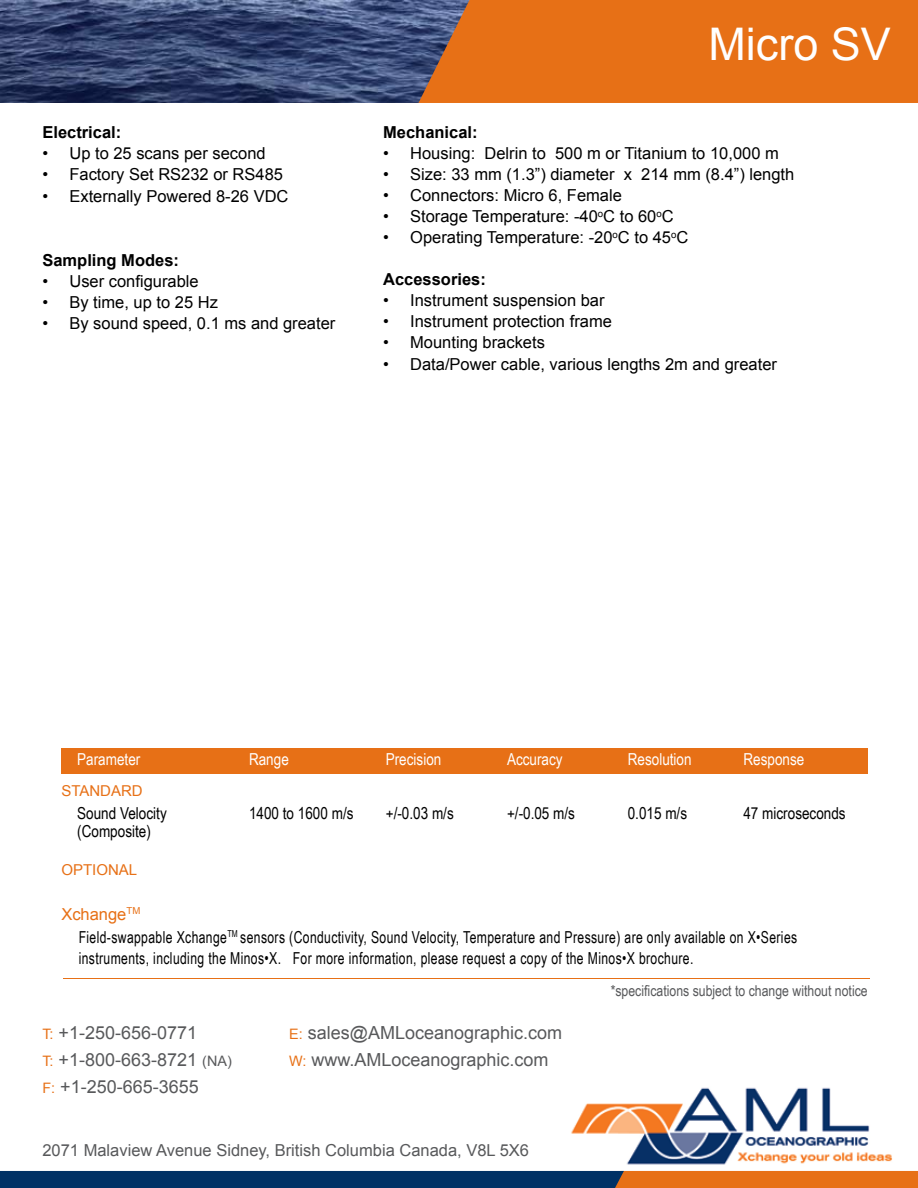
<style>
.page{position:relative;width:918px;height:1188px;background:#fff}
.page>*{position:absolute;margin:0;border:0;box-sizing:border-box;transform-origin:0 0}
.t1{font:45px "Arial";color:#fff}
.t2{font:18px/27px "Arial";color:#58595b}
.t3{font:16.5px "Arial";color:#000}
.t4{font:16.5px/21px "Arial Narrow";letter-spacing:.025em;color:#000;scale:.9 1}
.t5{font:16.5px "Arial";color:#58595b}
.t6{font:16.5px/18px "Arial Narrow";color:#000}
.t7{font:16.5px "Arial Narrow";color:#fff}
.t8{font:700 16.5px "Arial";color:#000}
.t9{font:16.5px "Arial Narrow";letter-spacing:.025em;color:#000}
.t10{font:16.5px "Arial";color:#e77016}
.t11{font:15px "Arial Narrow";color:#58595b}
.t12{font:15px "Arial";color:#e77016}
.s1{font-size:14.4px;color:#e77016}
.s2{font-size:14.4px}
</style>
<div class="page">
<img style="left:571px;top:1087px;width:322px;height:78px">
<svg style="left:0;top:1171px;width:918px;height:17px"></svg>
<div style="left:470px;top:0;width:448px;height:103px;background:#e77016"></div>
<img style="left:0;top:0;width:470px;height:103px">
<div style="left:61px;top:749px;width:807px;height:25px;background:#e77016"></div>
<hr style="left:64px;top:978px;width:806px;height:1px;background:#e77016">
<p class="t8" style="left:42px;top:121px;width:80px">Electrical:</p>
<p class="t3" style="left:42px;top:142px;width:225px">• Up to 25 scans per second</p>
<p class="t3" style="left:42px;top:163px;width:242px">• Factory Set RS232 or RS485</p>
<p class="t3" style="left:42px;top:185px;width:248px">• Externally Powered 8-26 VDC</p>
<p class="t8" style="left:42px;top:249px;width:138px">Sampling Modes:</p>
<p class="t3" style="left:42px;top:270px;width:158px">• User configurable</p>
<p class="t3" style="left:42px;top:291px;width:177px">• By time, up to 25 Hz</p>
<p class="t3" style="left:42px;top:312px;width:294px">• By sound speed, 0.1 ms and greater</p>
<h1 class="t1" style="left:708px;top:14px;width:184px">Micro SV</h1>
<p class="t8" style="left:383px;top:121px;width:96px">Mechanical:</p>
<p class="t3" style="left:383px;top:142px;width:397px">• Housing: Delrin to 500 m or Titanium to 10,000 m</p>
<p class="t3" style="left:383px;top:163px;width:413px">• Size: 33 mm (1.3”) diameter x 214 mm (8.4”) length</p>
<p class="t3" style="left:383px;top:184px;width:240px">• Connectors: Micro 6, Female</p>
<p class="t3" style="left:383px;top:205px;width:292px">• Storage Temperature: -40<sup>o</sup>C to 60<sup>o</sup>C</p>
<p class="t3" style="left:383px;top:226px;width:307px">• Operating Temperature: -20<sup>o</sup>C to 45<sup>o</sup>C</p>
<p class="t8" style="left:383px;top:268px;width:104px">Accessories:</p>
<p class="t3" style="left:383px;top:289px;width:223px">• Instrument suspension bar</p>
<p class="t3" style="left:383px;top:310px;width:230px">• Instrument protection frame</p>
<p class="t3" style="left:383px;top:331px;width:163px">• Mounting brackets</p>
<p class="t3" style="left:383px;top:353px;width:395px">• Data/Power cable, various lengths 2m and greater</p>
<p class="t7" style="left:77px;top:747px;width:65px">Parameter</p>
<p class="t12" style="left:61px;top:781px;width:11px">standard</p>
<p class="t6" style="left:77px;top:804px;width:91px">Sound Velocity (Composite)</p>
<p class="t12" style="left:61px;top:860px;width:11px">optional</p>
<p class="t10" style="left:61px;top:903px;width:81px">Xchange<sup>TM</sup></p>
<p class="t7" style="left:249px;top:747px;width:41px">Range</p>
<p class="t6" style="left:249px;top:804px;width:106px">1400 to 1600 m/s</p>
<p class="t7" style="left:386px;top:747px;width:57px">Precision</p>
<p class="t9" style="left:386px;top:801px;width:70px">+/-0.03 m/s</p>
<p class="t7" style="left:507px;top:747px;width:57px">Accuracy</p>
<p class="t9" style="left:507px;top:801px;width:70px">+/-0.05 m/s</p>
<p class="t7" style="left:628px;top:747px;width:65px">Resolution</p>
<p class="t9" style="left:628px;top:801px;width:61px">0.015 m/s</p>
<p class="t7" style="left:743px;top:748px;width:62px">Response</p>
<p class="t6" style="left:743px;top:804px;width:104px">47 microseconds</p>
<p class="t4" style="left:79px;top:926px;width:800px">Field-swappable Xchange<sup>TM</sup> sensors (Conductivity, Sound Velocity, Temperature and Pressure) are only available on X•Series instruments, including the Minos•X. For more information, please request a copy of the Minos•X brochure.</p>
<p class="t2" style="left:42px;top:1019px;width:191px"><span class="s1">T:</span> +1-250-656-0771<br><span class="s1">T:</span> +1-800-663-8721 <span class="s2">(NA)<br></span><span class="s1">F:</span> +1-250-665-3655</p>
<p class="t2" style="left:289px;top:1019px;width:274px"><span class="s1">E:</span> sales@AMLoceanographic.com<br><span class="s1">W:</span> www.AMLoceanographic.com</p>
<p class="t5" style="left:42px;top:1139px;width:488px">2071 Malaview Avenue Sidney, British Columbia Canada, V8L 5X6</p>
<p class="t11" style="left:611px;top:980px;width:259px">*specifications subject to change without notice</p>
</div>
